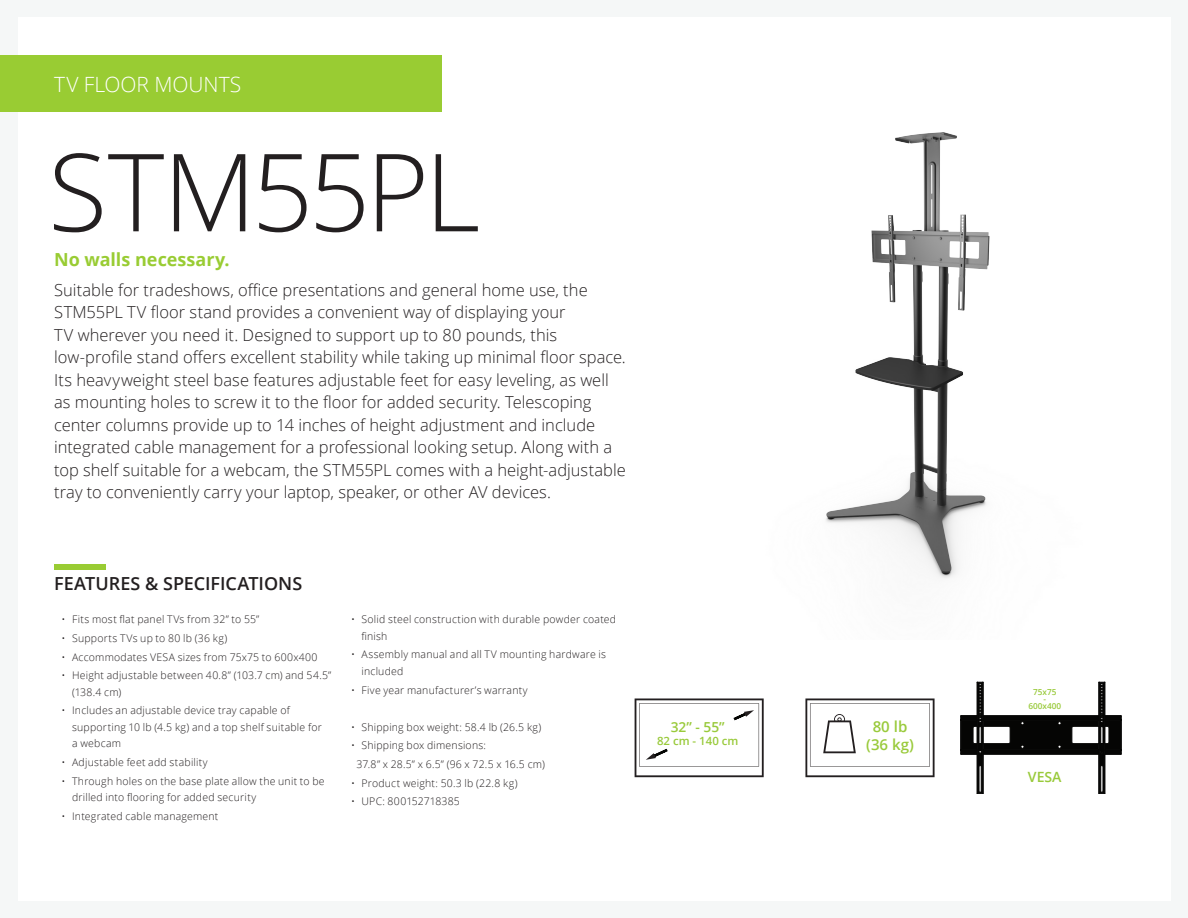
<style>
.page{position:relative;width:1188px;height:918px;background:#f5f7f7}
.page>*{position:absolute;margin:0;border:0;box-sizing:border-box;transform-origin:0 0}
.Model_Title{font:300 108px "Open Sans";letter-spacing:-.04em;color:#231f20}
.Title_Green_Bar{font:300 21px "Open Sans";letter-spacing:-.005em;color:#fff}
.t1{font:600 18px "Open Sans";color:#231f20}
.First_Line_Text{font:700 18px "Open Sans";color:#9c3}
.Text_Description{font:300 16.5px/22.5px "Open Sans";color:#231f20}
.t2{font:600 15px/18px "Open Sans";color:#99ca3b;text-align:center}
.t3{font:600 14.1px "Open Sans";color:#99ca3b}
.t4{font:600 13.8px "Open Sans";color:#99ca3b}
.t5{font:600 11.4px "Open Sans";color:#99ca3b}
.Features_Specs_Text{font:300 10.5px/16.5px "Open Sans";letter-spacing:.02em;color:#231f20}
.t6{font:600 8.25px/7.1px "Open Sans";color:#99ca3b;text-align:center}
</style>
<div class="page">
<div style="left:18px;top:17px;width:1152px;height:883px;background:#fff"></div>
<div style="left:0;top:55px;width:442px;height:57px;background:#9c3"></div>
<div style="left:54px;top:564px;width:52px;height:5px;background:#9c3"></div>
<img style="left:826px;top:132px;width:164px;height:447px">
<svg style="left:805px;top:698px;width:130px;height:79px"></svg>
<svg style="left:635px;top:698px;width:129px;height:79px"></svg>
<svg style="left:960px;top:682px;width:162px;height:112px"></svg>
<p class="Title_Green_Bar" style="left:54px;top:70px;width:189px">TV FLOOR MOUNTS</p>
<p class="Model_Title" style="left:48px;top:118px;width:433px">STM55PL</p>
<p class="First_Line_Text" style="left:54px;top:247px;width:177px">No walls necessary.</p>
<p class="Text_Description" style="left:54px;top:278px;width:573px">Suitable for tradeshows, office presentations and general home use, the STM55PL TV floor stand provides a convenient way of displaying your<br>TV wherever you need it. Designed to support up to 80 pounds, this low-profile stand offers excellent stability while taking up minimal floor space.<br>Its heavyweight steel base features adjustable feet for easy leveling, as well as mounting holes to screw it to the floor for added security. Telescoping center columns provide up to 14 inches of height adjustment and include integrated cable management for a professional looking setup. Along with a top shelf suitable for a webcam, the STM55PL comes with a height-adjustable tray to conveniently carry your laptop, speaker, or other AV devices.</p>
<h3 class="t1" style="left:54px;top:571px;width:250px">FEATURES &amp; SPECIFICATIONS</h3>
<p class="Features_Specs_Text" style="left:62px;top:611px;width:199px">• Fits most flat panel TVs from 32” to 55”</p>
<p class="Features_Specs_Text" style="left:62px;top:630px;width:167px">• Supports TVs up to 80 lb (36 kg)</p>
<p class="Features_Specs_Text" style="left:62px;top:648px;width:258px">• Accommodates VESA sizes from 75x75 to 600x400</p>
<p class="Features_Specs_Text" style="left:72px;top:667px;width:261px;text-indent:-10px">• Height adjustable between 40.8” (103.7 cm) and 54.5” (138.4 cm)</p>
<p class="Features_Specs_Text" style="left:72px;top:702px;width:251px;text-indent:-10px">• Includes an adjustable device tray capable of supporting 10 lb (4.5 kg) and a top shelf suitable for a webcam</p>
<p class="Features_Specs_Text" style="left:62px;top:754px;width:148px">• Adjustable feet add stability</p>
<p class="Features_Specs_Text" style="left:72px;top:772px;width:254px;text-indent:-10px">• Through holes on the base plate allow the unit to be drilled into flooring for added security</p>
<p class="Features_Specs_Text" style="left:62px;top:807px;width:158px">• Integrated cable management</p>
<p class="Features_Specs_Text" style="left:362px;top:611px;width:256px;text-indent:-10px">• Solid steel construction with durable powder coated finish</p>
<p class="Features_Specs_Text" style="left:362px;top:646px;width:246px;text-indent:-10px">• Assembly manual and all TV mounting hardware is included</p>
<p class="Features_Specs_Text" style="left:351px;top:681px;width:178px">• Five year manufacturer’s warranty</p>
<p class="Features_Specs_Text" style="left:351px;top:718px;width:192px">• Shipping box weight: 58.4 lb (26.5 kg)</p>
<p class="Features_Specs_Text" style="left:351px;top:737px;width:136px">• Shipping box dimensions:</p>
<p class="Features_Specs_Text" style="left:357px;top:756px;width:190px">37.8” x 28.5” x 6.5” (96 x 72.5 x 16.5 cm)</p>
<p class="Features_Specs_Text" style="left:351px;top:774px;width:168px">• Product weight: 50.3 lb (22.8 kg)</p>
<p class="Features_Specs_Text" style="left:351px;top:793px;width:110px">• UPC: 800152718385</p>
<p class="t4" style="left:671px;top:718px;width:55px">32” - 55”</p>
<p class="t5" style="left:657px;top:733px;width:83px">82 cm - 140 cm</p>
<p class="t2" style="left:866px;top:717px;width:49px">80 lb (36 kg)</p>
<p class="t6" style="left:1028px;top:688px;width:34px">75x75<br>-<br>600x400</p>
<p class="t3" style="left:1028px;top:767px;width:35px">VESA</p>
</div>
